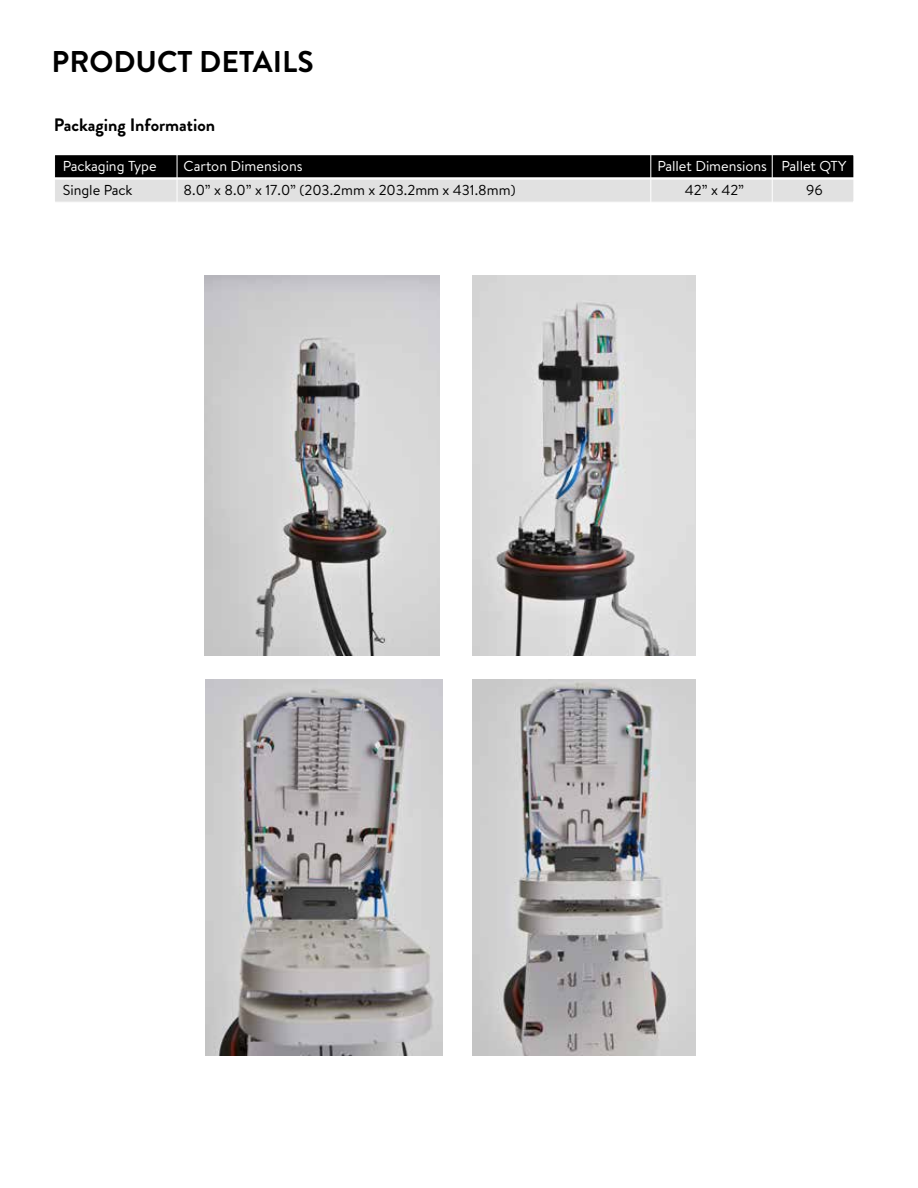
<style>
.page{position:relative;width:918px;height:1188px;background:#fff}
.page>*{position:absolute;margin:0;border:0;box-sizing:border-box;transform-origin:0 0}
.t1{font:700 30px "Brandon Grotesque";color:#000}
.t2{font:700 18px "Brandon Grotesque";color:#000}
.t3{font:14.4px "Brandon Text";color:#000}
.t4{font:14.4px "Brandon Text";color:#fff}
</style>
<div class="page">
<div style="left:55px;top:155px;width:122px;height:23px;background:#000"></div>
<div style="left:177px;top:155px;width:474px;height:23px;background:#000"></div>
<div style="left:651px;top:155px;width:122px;height:23px;background:#000"></div>
<div style="left:773px;top:155px;width:81px;height:23px;background:#000"></div>
<div style="left:55px;top:178px;width:122px;height:24px;background:#e1e1e1"></div>
<div style="left:177px;top:178px;width:474px;height:24px;background:#e1e1e1"></div>
<div style="left:651px;top:178px;width:122px;height:24px;background:#e1e1e1"></div>
<div style="left:773px;top:178px;width:81px;height:24px;background:#e1e1e1"></div>
<hr style="left:177px;top:154px;width:1px;height:48px;background:#fff">
<hr style="left:650px;top:154px;width:1px;height:48px;background:#fff">
<hr style="left:772px;top:154px;width:1px;height:48px;background:#fff">
<hr style="left:54px;top:177px;width:800px;height:3px;background:#fff">
<hr style="left:853px;top:154px;width:1px;height:48px;background:#fff">
<img style="left:204px;top:276px;width:235px;height:380px">
<img style="left:473px;top:276px;width:222px;height:380px">
<img style="left:205px;top:680px;width:238px;height:376px">
<img style="left:473px;top:680px;width:222px;height:375px">
<h1 class="t1" style="left:52px;top:41px;width:263px">PRODUCT DETAILS</h1>
<p class="t2" style="left:54px;top:112px;width:163px">Packaging Information</p>
<p class="t4" style="left:63px;top:156px;width:95px">Packaging Type</p>
<p class="t4" style="left:184px;top:156px;width:121px">Carton Dimensions</p>
<p class="t4" style="left:657px;top:156px;width:190px">Pallet Dimensions Pallet QTY</p>
<p class="t3" style="left:63px;top:180px;width:71px">Single Pack</p>
<p class="t3" style="left:184px;top:180px;width:333px">8.0” x 8.0” x 17.0” (203.2mm x 203.2mm x 431.8mm)</p>
<p class="t3" style="left:685px;top:180px;width:61px">42” x 42”</p>
<p class="t3" style="left:806px;top:180px;width:18px">96</p>
</div>
